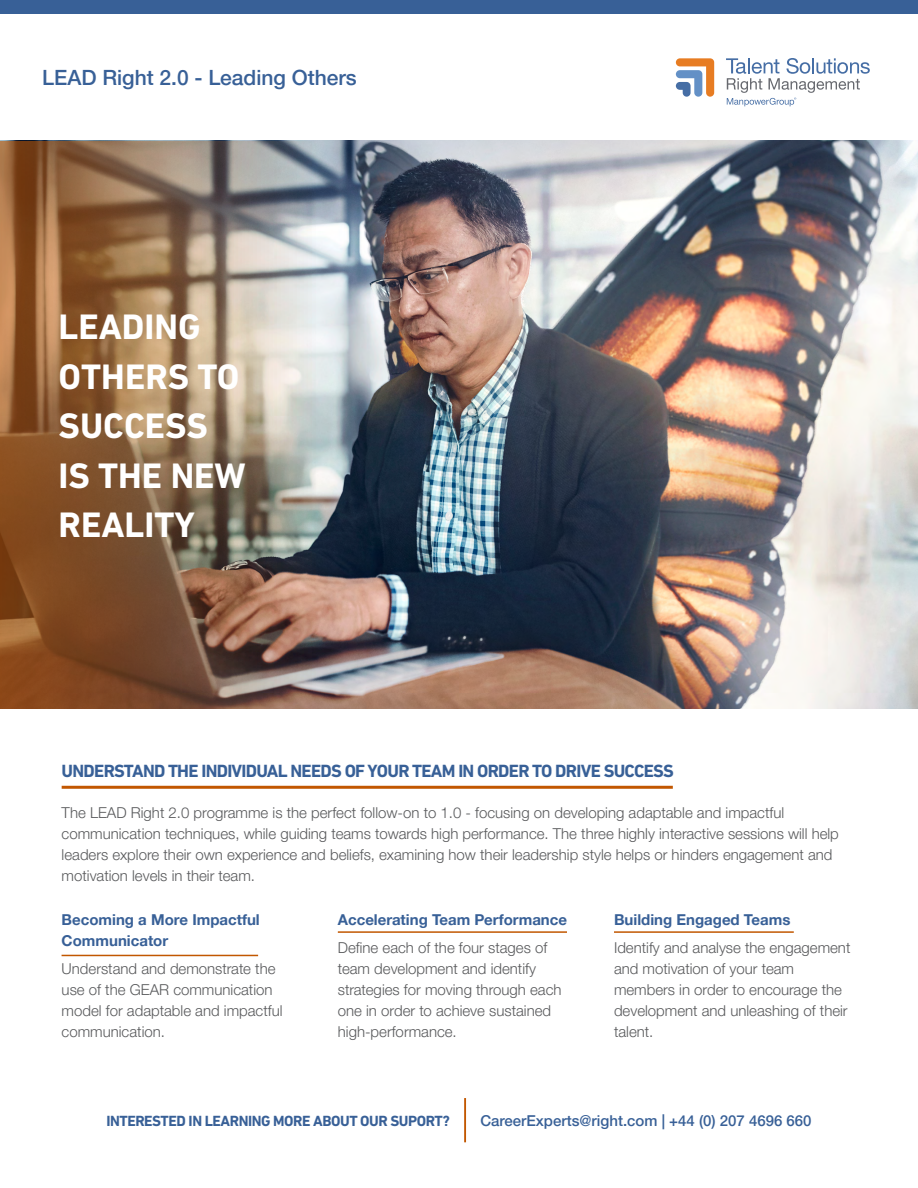
<style>
.page{position:relative;width:918px;height:1188px;background:#fff}
.page>*{position:absolute;margin:0;border:0;box-sizing:border-box;transform-origin:0 0}
.t1{font:700 36px/49.5px "DIN Next LT Pro";color:#fff}
.t2{font:500 21px "Helvetica Neue LTW1 G";color:#386097}
.t3{font:700 18px "DIN Next LT Pro";letter-spacing:-.04em;color:#386097}
.t4{font:300 15px/21px "Helvetica Neue LTW1 G";color:#58595b}
.t5{font:700 15px/21px "Helvetica Neue LTW1 G";color:#386097}
.t6{font:500 15px "Helvetica Neue LTW1 G";color:#386097}
.t7{font:700 15px "DIN Next LT Pro";letter-spacing:-.03em;color:#386097}
</style>
<div class="page">
<hr style="left:62px;top:786px;width:611px;height:3px;background:#c25700">
<hr style="left:62px;top:955px;width:196px;height:1px;background:#c25700">
<hr style="left:338px;top:931px;width:229px;height:2px;background:#c25700">
<hr style="left:614px;top:931px;width:180px;height:2px;background:#c25700">
<svg style="left:676px;top:58px;width:38px;height:39px"></svg>
<svg style="left:726px;top:58px;width:144px;height:48px"></svg>
<div style="left:0;top:0;width:918px;height:14px;background:#386097"></div>
<img style="left:0;top:141px;width:918px;height:567px">
<hr style="left:464px;top:1098px;width:2px;height:44px;background:#c25700">
<h2 class="t2" style="left:42px;top:65px;width:316px">LEAD Right 2.0 - Leading Others</h2>
<h1 class="t1" style="left:59px;top:302px;width:189px">LEADING<br>OTHERS TO<br>SUCCESS<br>IS THE NEW<br>REALITY</h1>
<p class="t3" style="left:62px;top:760px;width:614px">UNDERSTAND THE INDIVIDUAL NEEDS OF YOUR TEAM IN ORDER TO DRIVE SUCCESS</p>
<p class="t4" style="left:62px;top:802px;width:779px">The LEAD Right 2.0 programme is the perfect follow-on to 1.0 - focusing on developing adaptable and impactful communication techniques, while guiding teams towards high performance. The three highly interactive sessions will help leaders explore their own experience and beliefs, examining how their leadership style helps or hinders engagement and motivation levels in their team.</p>
<p class="t5" style="left:62px;top:909px;width:200px">Becoming a More Impactful<br>Communicator</p>
<p class="t4" style="left:62px;top:958px;width:222px">Understand and demonstrate the use of the GEAR communication model for adaptable and impactful communication.</p>
<p class="t5" style="left:338px;top:909px;width:231px">Accelerating Team Performance</p>
<p class="t4" style="left:338px;top:937px;width:225px">Define each of the four stages of team development and identify strategies for moving through each one in order to achieve sustained high-performance.</p>
<p class="t5" style="left:614px;top:909px;width:178px">Building Engaged Teams</p>
<p class="t4" style="left:614px;top:937px;width:238px">Identify and analyse the engagement and motivation of your team members in order to encourage the development and unleashing of their talent.</p>
<p class="t7" style="left:106px;top:1112px;width:345px">INTERESTED IN LEARNING MORE ABOUT OUR SUPORT?</p>
<p class="t6" style="left:480px;top:1111px;width:333px">CareerExperts@right.com | +44 (0) 207 4696 660</p>
</div>
